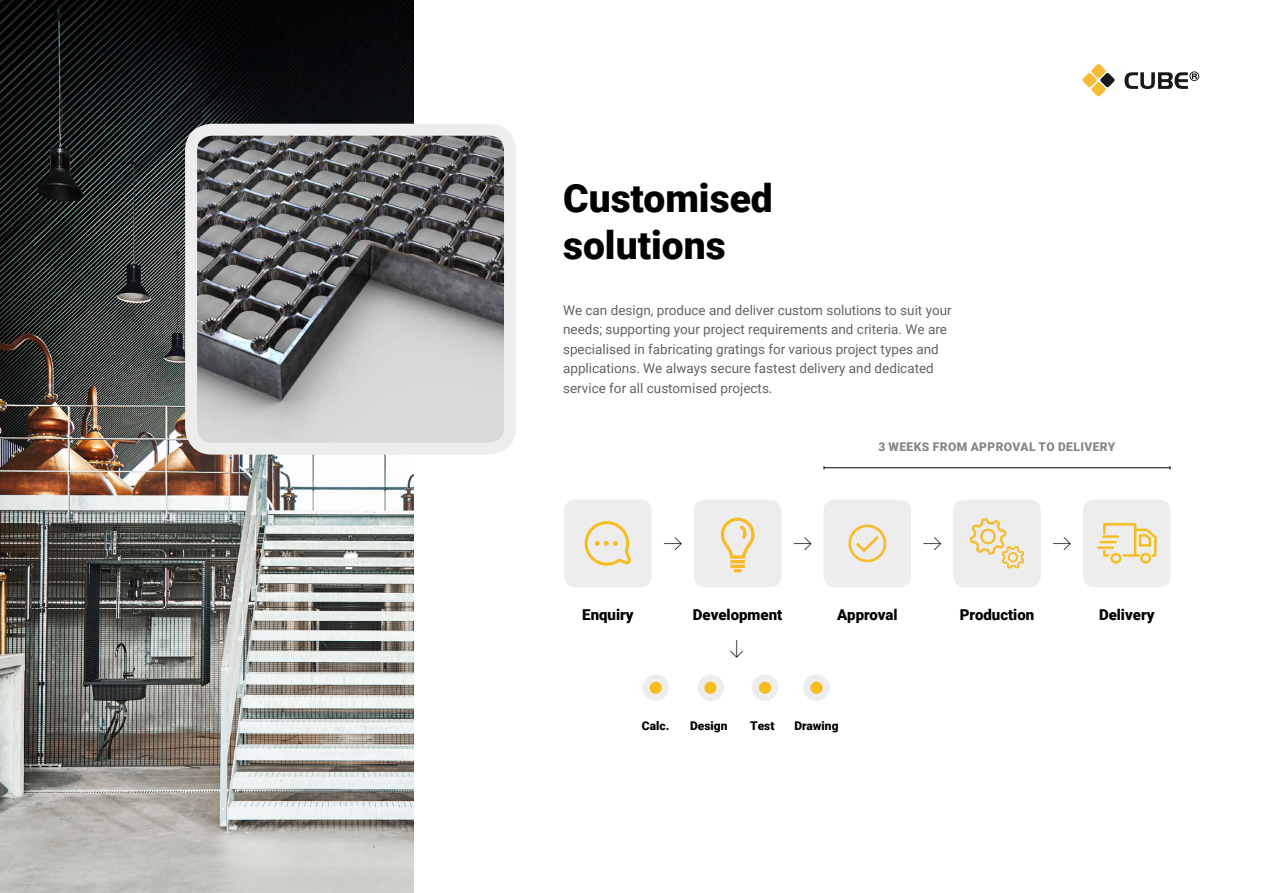
<style>
.page{position:relative;width:1263px;height:893px;background:#fff}
.page>*{position:absolute;margin:0;border:0;box-sizing:border-box;transform-origin:0 0}
.t1{font:900 39px/46.8px "Roboto";color:#000}
.t2{font:300 18px "Netto OT";color:#000}
.t3{font:900 15px "Roboto";color:#000}
.t4{font:13.5px/19.5px "Roboto";color:#646363}
.t5{font:900 12px "Roboto";letter-spacing:.035em;color:#878787}
.t6{font:900 12px "Roboto";color:#000}
</style>
<div class="page">
<svg style="left:1124px;top:71px;width:75px;height:18px"></svg>
<svg style="left:1082px;top:64px;width:33px;height:33px"></svg>
<div style="left:564px;top:500px;width:88px;height:87px;background:#ededed;border-radius:11px"></div>
<svg style="left:584px;top:521px;width:47px;height:45px"></svg>
<div style="left:824px;top:500px;width:87px;height:87px;background:#ededed;border-radius:11px"></div>
<svg style="left:848px;top:524px;width:38px;height:38px"></svg>
<div style="left:953px;top:500px;width:88px;height:87px;background:#ededed;border-radius:11px"></div>
<svg style="left:969px;top:518px;width:56px;height:51px"></svg>
<div style="left:1083px;top:500px;width:87px;height:87px;background:#ededed;border-radius:11px"></div>
<hr style="left:1097px;top:546px;width:17px;height:3px;background:#f7bd1c">
<svg style="left:1099px;top:523px;width:57px;height:41px"></svg>
<div style="left:694px;top:500px;width:87px;height:87px;background:#ededed;border-radius:11px"></div>
<svg style="left:721px;top:517px;width:34px;height:55px"></svg>
<div style="left:730px;top:560px;width:15px;height:3px;border:1px solid #f7ba34"></div>
<img style="left:0;top:0;width:414px;height:893px">
<img style="left:198px;top:137px;width:305px;height:305px">
<div style="left:185px;top:124px;width:331px;height:331px;border:12px solid #ededed;border-radius:21px"></div>
<hr style="left:824px;top:467px;width:346px;height:1px;background:#000">
<div style="left:642px;top:674px;width:27px;height:27px;background:#ededed;border-radius:50%"></div>
<div style="left:649px;top:682px;width:13px;height:12px;background:#f7bd1d;border-radius:50%"></div>
<div style="left:698px;top:674px;width:26px;height:27px;background:#ededed;border-radius:50%"></div>
<div style="left:752px;top:674px;width:26px;height:27px;background:#ededed;border-radius:50%"></div>
<div style="left:803px;top:674px;width:27px;height:27px;background:#ededed;border-radius:50%"></div>
<div style="left:704px;top:682px;width:12px;height:12px;background:#f7bd1d;border-radius:50%"></div>
<div style="left:759px;top:682px;width:12px;height:12px;background:#f7bd1d;border-radius:50%"></div>
<div style="left:810px;top:682px;width:12px;height:12px;background:#f7bd1d;border-radius:50%"></div>
<h1 class="t1" style="left:563px;top:173px;width:211px">Customised solutions</h1>
<p class="t4" style="left:563px;top:300px;width:390px">We can design, produce and deliver custom solutions to suit your needs; supporting your project requirements and criteria. We are specialised in fabricating gratings for various project types and applications. We always secure fastest delivery and dedicated service for all customised projects.</p>
<h2 class="t2" style="left:661px;top:533px;width:25px">→</h2>
<h2 class="t2" style="left:791px;top:533px;width:25px">→</h2>
<p class="t5" style="left:878px;top:438px;width:238px">3 WEEKS FROM APPROVAL TO DELIVERY</p>
<h2 class="t2" style="left:920px;top:533px;width:25px">→</h2>
<h2 class="t2" style="left:1050px;top:533px;width:25px">→</h2>
<p class="t3" style="left:582px;top:604px;width:53px">Enquiry</p>
<p class="t3" style="left:837px;top:604px;width:62px">Approval</p>
<p class="t3" style="left:960px;top:604px;width:76px">Production</p>
<p class="t3" style="left:693px;top:604px;width:91px">Development</p>
<p class="t3" style="left:1099px;top:604px;width:57px">Delivery</p>
<h2 class="t2" style="left:748px;top:636px;width:25px;rotate:90deg">→</h2>
<p class="t6" style="left:642px;top:718px;width:29px">Calc.</p>
<p class="t6" style="left:690px;top:718px;width:39px">Design</p>
<p class="t6" style="left:750px;top:718px;width:26px">Test</p>
<p class="t6" style="left:794px;top:718px;width:46px">Drawing</p>
</div>
